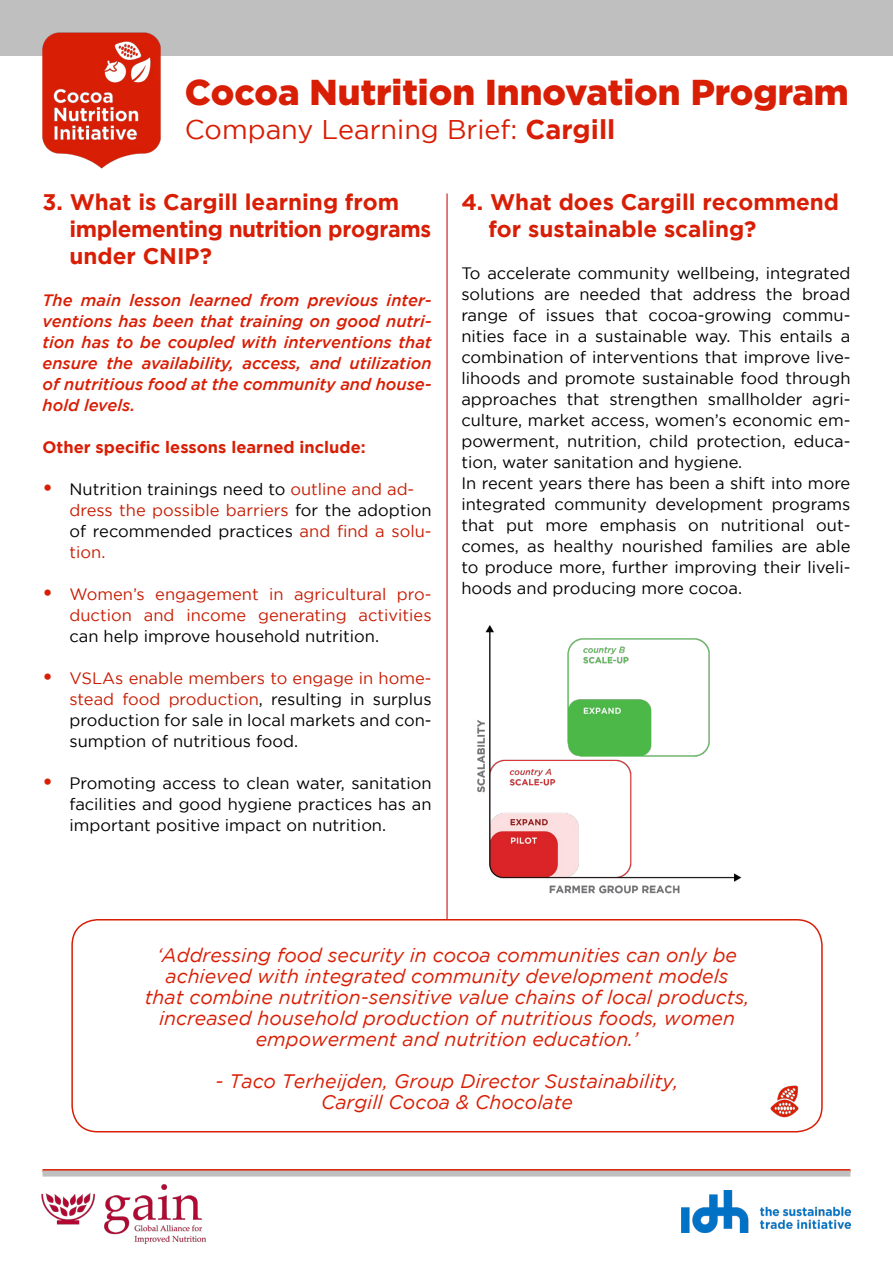
<style>
.page{position:relative;width:893px;height:1263px;background:#fff}
.page>*{position:absolute;margin:0;border:0;box-sizing:border-box;transform-origin:0 0}
.t1{font:900 36px "Gotham";color:#d81e05}
.t2{font:27px "Gotham";color:#d81e05}
.t3{font:700 22.5px/27px "Gotham";color:#d81e05}
.t4{font:italic 19.5px/21px "Gotham";color:#d81e05;text-align:center}
.t5{font:16.5px/21px "Gotham";color:#000}
.t6{font:italic 500 16.5px/21px "Gotham";color:#d81e05;text-align:justify}
.t7{font:16.5px/21px "Gotham";color:#c71e05;text-align:right}
.t8{font:700 16.5px "Gotham";color:#d81e05}
.s1{font-weight:700}
.s2{font-weight:700;font-size:21px;color:#d81e05}
.s3{color:#c71e05}
</style>
<div class="page">
<div style="left:0;top:0;width:893px;height:56px;background:#bfbfbf"></div>
<img style="left:681px;top:1190px;width:169px;height:42px">
<img style="left:41px;top:1170px;width:190px;height:75px">
<img style="left:42px;top:32px;width:119px;height:137px">
<hr style="left:43px;top:1169px;width:807px;height:3px;background:#d81e05">
<div style="left:43px;top:1170px;width:807px;height:6px;background:#bfbfbf"></div>
<hr style="left:446px;top:193px;width:2px;height:726px;background:#cd171a">
<div style="left:71px;top:919px;width:752px;height:213px;border:2px solid #d81e05;border-radius:26px"></div>
<img style="left:770px;top:1085px;width:29px;height:33px">
<img style="left:477px;top:625px;width:265px;height:269px">
<div style="left:503px;top:790px;width:126px;height:21px;background:#fff"></div>
<h1 class="t1" style="left:185px;top:71px;width:665px">Cocoa Nutrition Innovation Program</h1>
<h2 class="t2" style="left:185px;top:114px;width:432px">Company Learning Brief: <span class="s1">Cargill</span></h2>
<h3 class="t3" style="left:70px;top:188px;width:363px;text-indent:-27px">3. What is Cargill learning from implementing nutrition programs under CNIP?</h3>
<p class="t6" style="left:43px;top:289px;width:391px">The main lesson learned from previous inter&shy;ventions has been that training on good nutri&shy;tion has to be coupled with interventions that ensure the availability, access, and utilization of nutritious food at the community and house&shy;hold levels.</p>
<p class="t8" style="left:43px;top:438px;width:325px">Other specific lessons learned include:</p>
<p class="t5" style="left:70px;top:478px;width:364px;text-indent:-27px"><span class="s2">•</span> Nutrition trainings need to <span class="s3">outline and ad&shy;dress the possible barriers</span> for the adoption of recommended practices <span class="s3">and find a solu&shy;tion.</span></p>
<p class="t7" style="left:43px;top:583px;width:391px"><span class="s2">•</span> Women’s engagement in agricultural pro&shy;duction and income generating activities</p>
<p class="t5" style="left:70px;top:625px;width:311px">can help improve household nutrition.</p>
<p class="t5" style="left:70px;top:667px;width:364px;text-align:justify;text-indent:-27px"><span class="s2">•</span> <span class="s3">VSLAs enable members to engage in home&shy;stead food production</span>, resulting in surplus production for sale in local markets and con&shy;sumption of nutritious food.</p>
<p class="t5" style="left:70px;top:772px;width:364px;text-align:justify;text-indent:-27px"><span class="s2">•</span> Promoting access to clean water, sanitation facilities and good hygiene practices has an important positive impact on nutrition.</p>
<h3 class="t3" style="left:488px;top:188px;width:352px;text-indent:-27px">4. What does Cargill recommend for sustainable scaling?</h3>
<p class="t5" style="left:461px;top:262px;width:391px">To accelerate community wellbeing, integrated solutions are needed that address the broad range of issues that cocoa-growing commu&shy;nities face in a sustainable way. This entails a combination of interventions that improve live&shy;lihoods and promote sustainable food through approaches that strengthen smallholder agri&shy;culture, market access, women’s economic em&shy;powerment, nutrition, child protection, educa&shy;tion, water sanitation and hygiene.<br>In recent years there has been a shift into more integrated community development programs that put more emphasis on nutritional out&shy;comes, as healthy nourished families are able to produce more, further improving their liveli&shy;hoods and producing more cocoa.</p>
<p class="t4" style="left:145px;top:944px;width:606px">‘Addressing food security in cocoa communities can only be achieved with integrated community development models that combine nutrition-sensitive value chains of local products, increased household production of nutritious foods, women empowerment and nutrition education.’</p>
<p class="t4" style="left:216px;top:1070px;width:464px">- Taco Terheijden, Group Director Sustainability,<br>Cargill Cocoa &amp; Chocolate</p>
</div>
